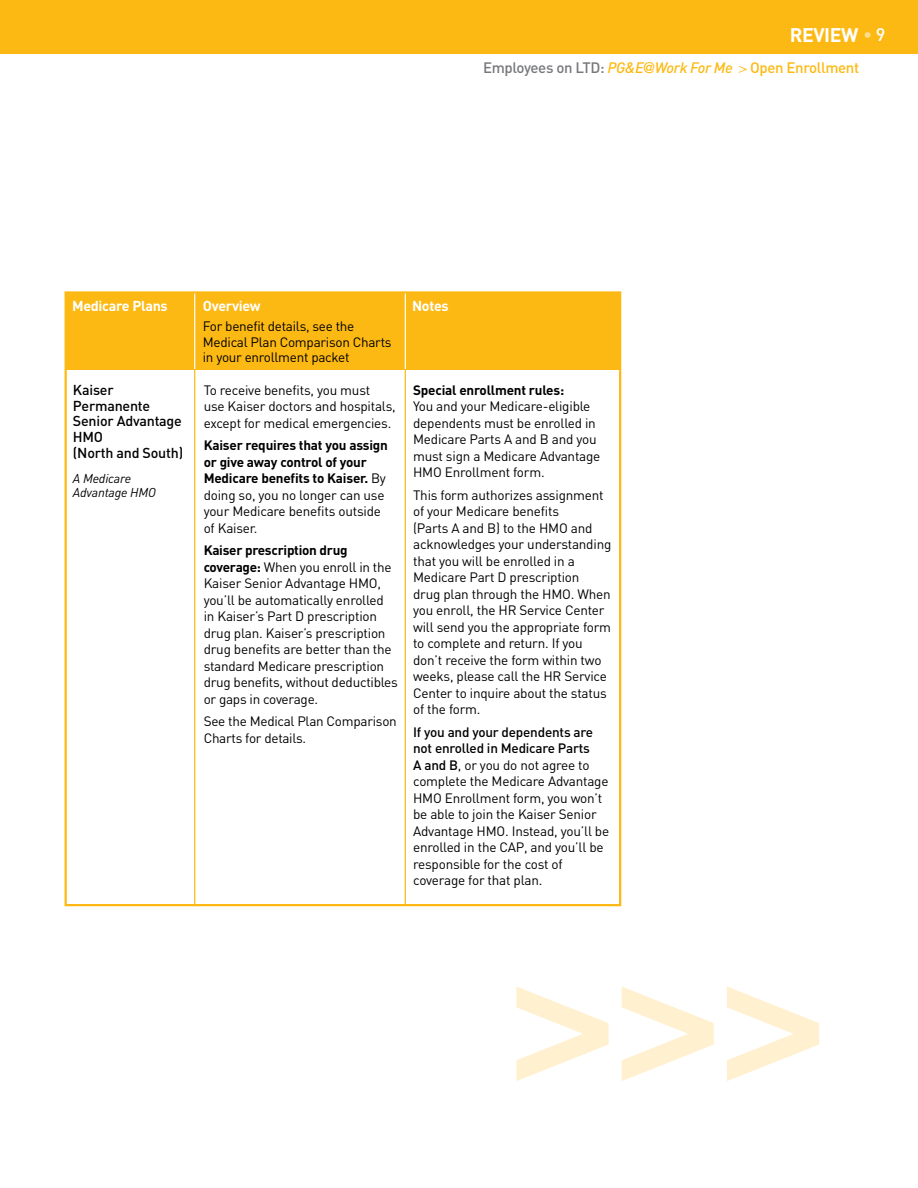
<style>
.page{position:relative;width:918px;height:1188px;background:#fff}
.page>*{position:absolute;margin:0;border:0;box-sizing:border-box;transform-origin:0 0}
.t1{font:700 181.5px "Helvetica Neue";color:#fff1d0}
.t2{font:700 19.5px "DIN";letter-spacing:-.025em;color:#fff}
.t3{font:500 15px "DIN";letter-spacing:-.025em;color:#77787b}
.t4{font:500 14.25px/15.6px "DIN";letter-spacing:-.015em;color:#000}
.t5{font:700 14.25px "DIN";letter-spacing:-.02em;color:#fff}
.t6{font:13.5px/16.5px "DIN";letter-spacing:-.015em;color:#000}
.t7{font:700 13.5px/16.5px "DIN";letter-spacing:-.015em;color:#000}
.t8{font:italic 12.75px/13.5px "DIN";letter-spacing:-.015em;color:#000}
.s1{font-weight:500;font-size:18px;color:#fedc89}
.s2{font-weight:500;font-size:18px}
.s3{font-style:italic;color:#fdb913}
.s4{font-family:"Helvetica Neue";font-style:italic;color:#fdb913}
.s5{font-family:"Times";font-weight:400;color:#fdb913}
.s6{color:#fdb913}
.s7{font-weight:400}
.s8{font-weight:700}
.s9{font-weight:500}
</style>
<div class="page">
<div style="left:0;top:0;width:918px;height:54px;background:#fdb913"></div>
<div style="left:65px;top:293px;width:555px;height:77px;background:#fdb913"></div>
<hr style="left:194px;top:291px;width:1px;height:78px;background:#fff">
<hr style="left:194px;top:369px;width:1px;height:537px;background:#fdb913">
<hr style="left:405px;top:291px;width:1px;height:78px;background:#fff">
<hr style="left:405px;top:369px;width:1px;height:536px;background:#fdb913">
<div style="left:65px;top:291px;width:556px;height:615px;border:2px solid #fdb913"></div>
<h2 class="t2" style="left:790px;top:22px;width:97px">REVIEW <span class="s1">•</span> <span class="s2">9</span></h2>
<p class="t3" style="left:483px;top:58px;width:377px">Employees on LTD: <span class="s3">PG&amp;E</span><span class="s4">@</span><span class="s3">Work For Me</span> <span class="s5">&gt;</span> <span class="s6">Open Enrollment</span></p>
<p class="t5" style="left:72px;top:297px;width:97px">Medicare Plans</p>
<p class="t5" style="left:203px;top:296px;width:59px">Overview</p>
<p class="t6" style="left:203px;top:318px;width:190px;line-height:15.6px">For benefit details, see the<br>Medical Plan Comparison Charts in your enrollment packet</p>
<p class="t5" style="left:412px;top:296px;width:38px">Notes</p>
<p class="t4" style="left:73px;top:382px;width:112px">Kaiser<br>Permanente<br>Senior Advantage<br>HMO<br>(North and South)</p>
<p class="t8" style="left:73px;top:472px;width:85px">A Medicare<br>Advantage HMO</p>
<p class="t6" style="left:204px;top:381px;width:194px">To receive benefits, you must<br>use Kaiser doctors and hospitals, except for medical emergencies.</p>
<p class="t7" style="left:204px;top:436px;width:186px">Kaiser requires that you assign or give away control of your<br>Medicare benefits to Kaiser. <span class="s7">By doing so, you no longer can use your Medicare benefits outside of Kaiser.</span></p>
<p class="t6" style="left:204px;top:542px;width:196px"><span class="s8">Kaiser prescription drug coverage:</span> When you enroll in the<br>Kaiser Senior Advantage HMO, you’ll be automatically enrolled in Kaiser’s Part D prescription drug plan. Kaiser’s prescription drug benefits are better than the standard Medicare prescription drug benefits, without deductibles or gaps in coverage.</p>
<p class="t6" style="left:204px;top:713px;width:195px">See the Medical Plan Comparison<br>Charts for details.</p>
<p class="t7" style="left:413px;top:381px;width:153px">Special enrollment rules:</p>
<p class="t6" style="left:413px;top:398px;width:189px">You and your Medicare-eligible dependents must be enrolled in<br>Medicare Parts A and B and you must sign a Medicare Advantage<br>HMO Enrollment form.</p>
<p class="t6" style="left:413px;top:486px;width:200px">This form authorizes assignment of your Medicare benefits<br>(Parts A and B) to the HMO and acknowledges your understanding that you will be enrolled in a<br>Medicare Part D prescription<br>drug plan through the HMO. When you enroll, the HR Service Center will send you the appropriate form to complete and return. If you don’t receive the form within two weeks, please call the HR Service<br>Center to inquire about the status of the form.</p>
<p class="t6" style="left:413px;top:723px;width:198px"><span class="s9">If you and your dependents are not enrolled in Medicare Parts<br>A and B</span>, or you do not agree to complete the Medicare Advantage<br>HMO Enrollment form, you won’t be able to join the Kaiser Senior<br>Advantage HMO. Instead, you’ll be enrolled in the CAP, and you’ll be responsible for the cost of coverage for that plan.</p>
<h1 class="t1" style="left:508px;top:903px;width:321px">&gt;&gt;&gt;</h1>
</div>
